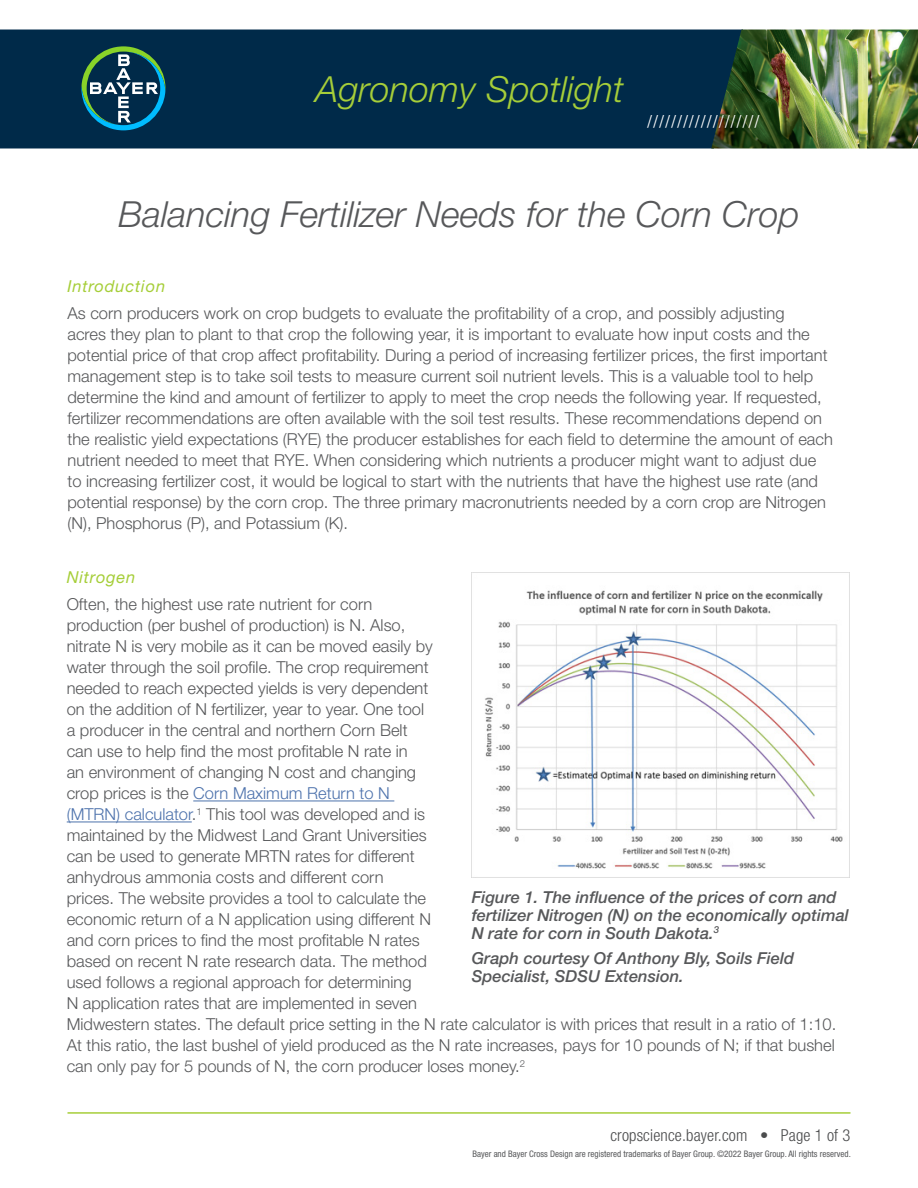
<style>
.page{position:relative;width:918px;height:1188px;background:#fff}
.page>*{position:absolute;margin:0;border:0;box-sizing:border-box;transform-origin:0 0}
.Title__Bayer{font:italic 300 36px "Helvetica Neue LT Pro";color:#57585a}
.t1{font:italic 300 36px "Helvetica Neue LT Pro";color:#a6ce39}
.t2{font:18px "Minion Pro";color:#fff}
.Universal_Text{font:300 16.5px/21px "Helvetica Neue";color:#57585a}
.Universal_Caption{font:italic 500 16.5px/18px "Helvetica Neue LT Pro";color:#57585a}
.t3{font:300 condensed 16.5px "Helvetica Neue LT Std";letter-spacing:.01em;color:#4b4c4d}
.Subhead__Bayer{font:italic 16.5px "Helvetica Neue LT Pro";letter-spacing:.05em;color:#a6ce39}
.t4{font:condensed 9px "Helvetica Neue LT Std";color:#57585a}
.s1{color:#4d72ac}
</style>
<div class="page">
<hr style="left:68px;top:1112px;width:782px;height:2px;background:#a6ce39">
<div style="left:0;top:30px;width:711px;height:118px;background:#002a49"></div>
<svg style="left:81px;top:46px;width:84px;height:84px;background:#285d6a"></svg>
<img style="left:711px;top:30px;width:207px;height:118px">
<hr style="left:193px;top:801px;width:201px;height:1px;background:#4d72ac">
<hr style="left:67px;top:822px;width:125px;height:1px;background:#4d72ac">
<img style="left:472px;top:573px;width:378px;height:305px">
<h1 class="t1" style="left:316px;top:67px;width:309px">Agronomy Spotlight</h1>
<p class="t2" style="left:647px;top:109px;width:115px">///////////////////</p>
<p class="Title__Bayer" style="left:118px;top:193px;width:683px">Balancing Fertilizer Needs for the Corn Crop</p>
<p class="Subhead__Bayer" style="left:68px;top:276px;width:99px">Introduction</p>
<p class="Universal_Text" style="left:68px;top:303px;width:767px">As corn producers work on crop budgets to evaluate the profitability of a crop, and possibly adjusting<br>acres they plan to plant to that crop the following year, it is important to evaluate how input costs and the potential price of that crop affect profitability. During a period of increasing fertilizer prices, the first important management step is to take soil tests to measure current soil nutrient levels. This is a valuable tool to help determine the kind and amount of fertilizer to apply to meet the crop needs the following year. If requested, fertilizer recommendations are often available with the soil test results. These recommendations depend on the realistic yield expectations (RYE) the producer establishes for each field to determine the amount of each nutrient needed to meet that RYE. When considering which nutrients a producer might want to adjust due to increasing fertilizer cost, it would be logical to start with the nutrients that have the highest use rate (and potential response) by the corn crop. The three primary macronutrients needed by a corn crop are Nitrogen (N), Phosphorus (P), and Potassium (K).</p>
<p class="Subhead__Bayer" style="left:67px;top:567px;width:70px">Nitrogen</p>
<p class="Universal_Text" style="left:67px;top:594px;width:771px">Often, the highest use rate nutrient for corn<br>production (per bushel of production) is N. Also,<br>nitrate N is very mobile as it can be moved easily by<br>water through the soil profile. The crop requirement<br>needed to reach expected yields is very dependent<br>on the addition of N fertilizer, year to year. One tool<br>a producer in the central and northern Corn Belt<br>can use to help find the most profitable N rate in<br>an environment of changing N cost and changing<br>crop prices is the <span class="s1">Corn Maximum Return to N<br>(MTRN) calculator</span>.<sup>1</sup> This tool was developed and is<br>maintained by the Midwest Land Grant Universities<br>can be used to generate MRTN rates for different<br>anhydrous ammonia costs and different corn<br>prices. The website provides a tool to calculate the<br>economic return of a N application using different N<br>and corn prices to find the most profitable N rates<br>based on recent N rate research data. The method<br>used follows a regional approach for determining<br>N application rates that are implemented in seven<br>Midwestern states. The default price setting in the N rate calculator is with prices that result in a ratio of 1:10.<br>At this ratio, the last bushel of yield produced as the N rate increases, pays for 10 pounds of N; if that bushel can only pay for 5 pounds of N, the corn producer loses money.<sup>2</sup></p>
<p class="Universal_Caption" style="left:472px;top:888px;width:379px">Figure 1. The influence of the prices of corn and fertilizer Nitrogen (N) on the economically optimal<br>N rate for corn in South Dakota.<sup>3</sup></p>
<p class="Universal_Caption" style="left:472px;top:949px;width:324px">Graph courtesy Of Anthony Bly, Soils Field<br>Specialist, SDSU Extension.</p>
<p class="t3" style="left:610px;top:1126px;width:242px">cropscience.bayer.com • Page 1 of 3</p>
<p class="t4" style="left:473px;top:1149px;width:380px">Bayer and Bayer Cross Design are registered trademarks of Bayer Group. ©2022 Bayer Group. All rights reserved.</p>
</div>
